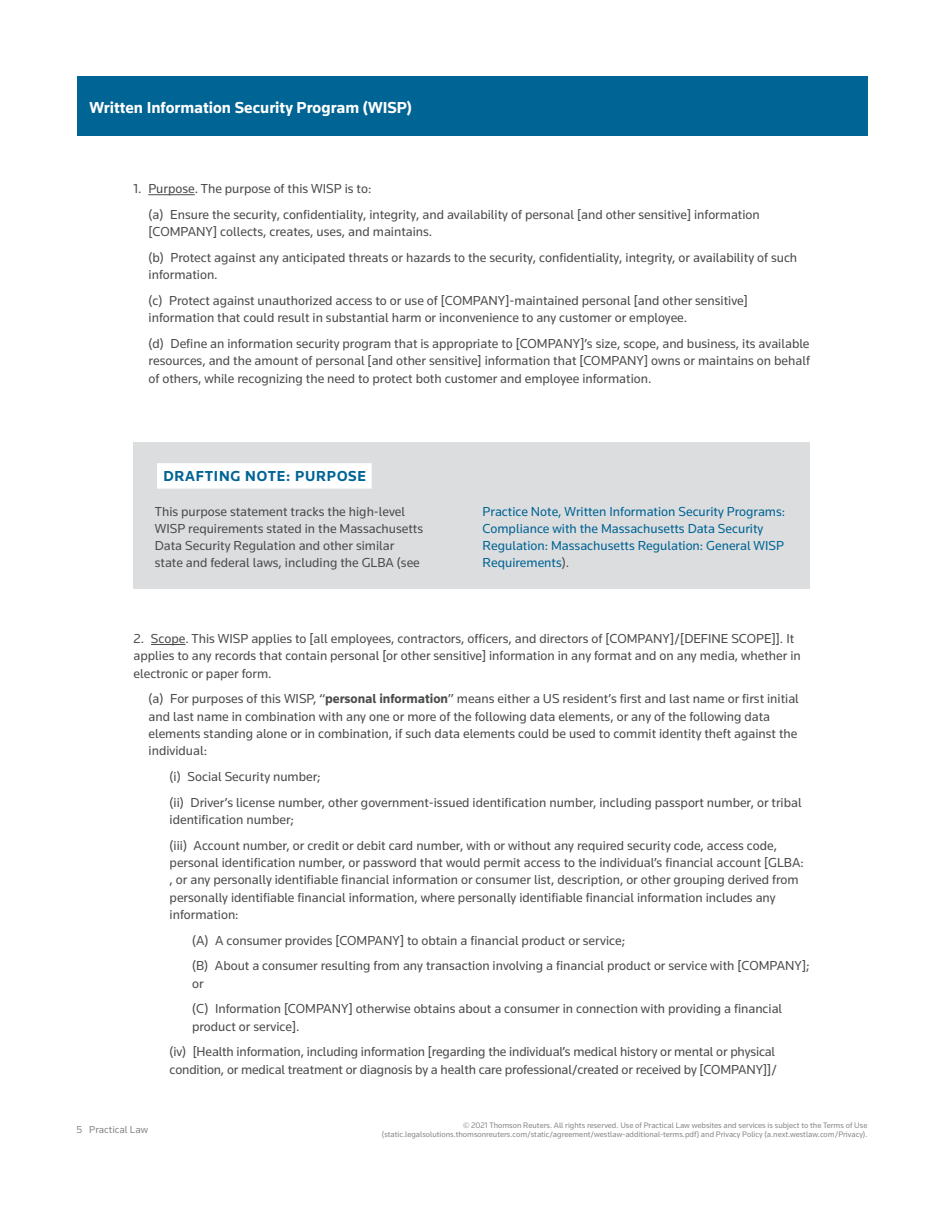
<style>
.page{position:relative;width:944px;height:1214px;background:#fff}
.page>*{position:absolute;margin:0;border:0;box-sizing:border-box;transform-origin:0 0}
.t1{font:700 16.5px "Knowledge";color:#fff}
.t2{font:700 15px "Knowledge";letter-spacing:.05em;color:#006494}
.t3{font:13.5px/17.2px "Knowledge";color:#4b4c4d}
.t4{font:13.5px/17.2px "Knowledge";color:#006494}
.t5{font:10.5px "Knowledge";color:#86888b}
.t6{font:8.25px/9.8px "Knowledge";color:#86888b;text-align:right}
.s1{color:#4b4c4d}
.s2{font-weight:700}
</style>
<div class="page">
<div style="left:77px;top:77px;width:790px;height:59px;background:#006494"></div>
<hr style="left:148px;top:194px;width:47px;height:1px;background:#4b4c4d">
<div style="left:134px;top:442px;width:676px;height:147px;background:#dcdddf"></div>
<div style="left:157px;top:463px;width:215px;height:25px;background:#fff"></div>
<hr style="left:151px;top:644px;width:34px;height:1px;background:#4b4c4d">
<p class="t1" style="left:89px;top:97px;width:324px">Written Information Security Program (WISP)</p>
<p class="t3" style="left:149px;top:176px;width:612px;line-height:25.8px;text-indent:-15px">1. Purpose. The purpose of this WISP is to:<br>(a) Ensure the security, confidentiality, integrity, and availability of personal [and other sensitive] information</p>
<p class="t3" style="left:149px;top:219px;width:650px;line-height:25.8px">[COMPANY] collects, creates, uses, and maintains.<br>(b) Protect against any anticipated threats or hazards to the security, confidentiality, integrity, or availability of such</p>
<p class="t3" style="left:149px;top:262px;width:600px;line-height:25.8px">information.<br>(c) Protect against unauthorized access to or use of [COMPANY]-maintained personal [and other sensitive]</p>
<p class="t3" style="left:149px;top:305px;width:662px;line-height:25.8px">information that could result in substantial harm or inconvenience to any customer or employee.<br>(d) Define an information security program that is appropriate to [COMPANY]’s size, scope, and business, its available</p>
<p class="t3" style="left:149px;top:352px;width:663px">resources, and the amount of personal [and other sensitive] information that [COMPANY] owns or maintains on behalf of others, while recognizing the need to protect both customer and employee information.</p>
<p class="t2" style="left:163px;top:467px;width:204px">DRAFTING NOTE: PURPOSE</p>
<p class="t3" style="left:155px;top:502px;width:270px">This purpose statement tracks the high-level WISP requirements stated in the Massachusetts Data Security Regulation and other similar state and federal laws, including the GLBA (see</p>
<p class="t4" style="left:482px;top:502px;width:304px">Practice Note, Written Information Security Programs:<br>Compliance with the Massachusetts Data Security Regulation: Massachusetts Regulation: General WISP Requirements<span class="s1">).</span></p>
<p class="t3" style="left:134px;top:630px;width:668px">2. Scope. This WISP applies to [all employees, contractors, officers, and directors of [COMPANY]/[DEFINE SCOPE]]. It applies to any records that contain personal [or other sensitive] information in any format and on any media, whether in electronic or paper form.</p>
<p class="t3" style="left:149px;top:690px;width:651px">(a) For purposes of this WISP, “<span class="s2">personal information</span>” means either a US resident’s first and last name or first initial and last name in combination with any one or more of the following data elements, or any of the following data elements standing alone or in combination, if such data elements could be used to commit identity theft against the individual:</p>
<p class="t3" style="left:170px;top:763px;width:633px;line-height:25.8px">(i) Social Security number;<br>(ii) Driver’s license number, other government-issued identification number, including passport number, or tribal</p>
<p class="t3" style="left:170px;top:806px;width:609px;line-height:25.8px">identification number;<br>(iii) Account number, or credit or debit card number, with or without any required security code, access code,</p>
<p class="t3" style="left:170px;top:853px;width:635px">personal identification number, or password that would permit access to the individual’s financial account [GLBA: , or any personally identifiable financial information or consumer list, description, or other grouping derived from personally identifiable financial information, where personally identifiable financial information includes any information:</p>
<p class="t3" style="left:192px;top:927px;width:619px;line-height:25.8px">(A) A consumer provides [COMPANY] to obtain a financial product or service;<br>(B) About a consumer resulting from any transaction involving a financial product or service with [COMPANY];</p>
<p class="t3" style="left:192px;top:970px;width:591px;line-height:25.8px">or<br>(C) Information [COMPANY] otherwise obtains about a consumer in connection with providing a financial</p>
<p class="t3" style="left:170px;top:1013px;width:607px;line-height:25.8px;text-indent:23px">product or service].<br>(iv) [Health information, including information [regarding the individual’s medical history or mental or physical</p>
<p class="t3" style="left:170px;top:1060px;width:609px">condition, or medical treatment or diagnosis by a health care professional/created or received by [COMPANY]]/</p>
<p class="t5" style="left:77px;top:1123px;width:73px">5 Practical Law</p>
<p class="t6" style="left:382px;top:1119px;width:487px">© 2021 Thomson Reuters. All rights reserved. Use of Practical Law websites and services is subject to the Terms of Use (static.legalsolutions.thomsonreuters.com/static/agreement/westlaw-additional-terms.pdf) and Privacy Policy (a.next.westlaw.com/Privacy).</p>
</div>
